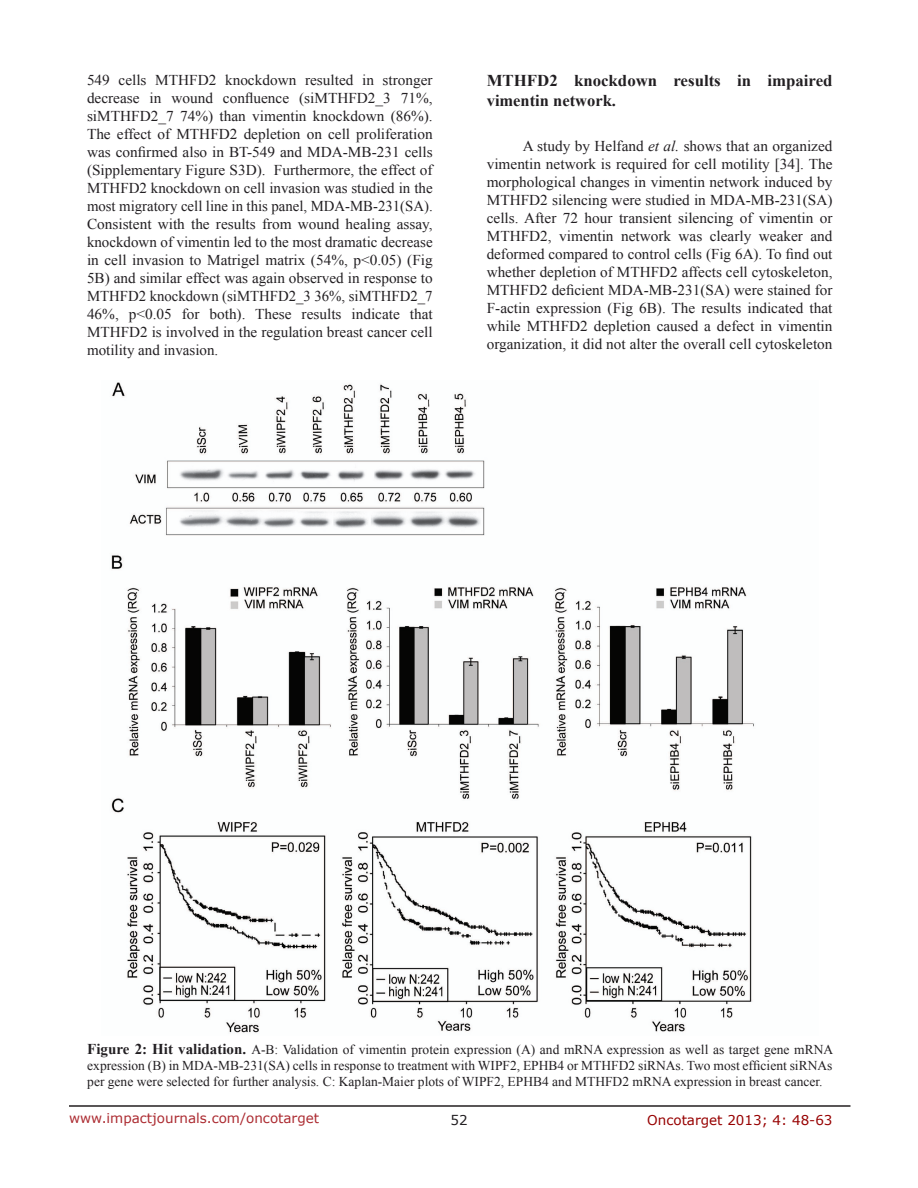
<style>
.page{position:relative;width:918px;height:1188px;background:#fff}
.page>*{position:absolute;margin:0;border:0;box-sizing:border-box;transform-origin:0 0}
.SubHeading{font:700 16.5px/19.8px "Times New Roman";color:#221f22}
.BodyText{font:15px/18px "Times New Roman";color:#221f22;text-align:justify}
.FigureText{font:13.5px/16.2px "Times New Roman";color:#221f22;text-align:justify}
.t1{font:13.5px "Verdana";color:#ac2b31}
.t2{font:13.5px "Verdana";color:#970000}
.t3{font:13.5px "Verdana";color:#221f22}
.s1{font-style:italic}
.s2{font-weight:700;font-size:15px}
</style>
<div class="page">
<hr style="left:69px;top:1105px;width:781px;height:2px;background:#231f20">
<img style="left:111px;top:382px;width:643px;height:651px">
<p class="BodyText" style="left:87px;top:71px;width:347px">549 cells MTHFD2 knockdown resulted in stronger decrease in wound confluence (siMTHFD2_3 71%, siMTHFD2_7 74%) than vimentin knockdown (86%).<br>The effect of MTHFD2 depletion on cell proliferation was confirmed also in BT-549 and MDA-MB-231 cells (Sipplementary Figure S3D). Furthermore, the effect of MTHFD2 knockdown on cell invasion was studied in the most migratory cell line in this panel, MDA-MB-231(SA).<br>Consistent with the results from wound healing assay, knockdown of vimentin led to the most dramatic decrease in cell invasion to Matrigel matrix (54%, p&lt;0.05) (Fig 5B) and similar effect was again observed in response to MTHFD2 knockdown (siMTHFD2_3 36%, siMTHFD2_7<br>46%, p&lt;0.05 for both). These results indicate that MTHFD2 is involved in the regulation breast cancer cell motility and invasion.</p>
<p class="SubHeading" style="left:487px;top:70px;width:347px">MTHFD2 knockdown results in impaired vimentin network.</p>
<p class="BodyText" style="left:487px;top:137px;width:347px;text-indent:36px">A study by Helfand <span class="s1">et al.</span> shows that an organized vimentin network is required for cell motility [34]. The morphological changes in vimentin network induced by MTHFD2 silencing were studied in MDA-MB-231(SA) cells. After 72 hour transient silencing of vimentin or MTHFD2, vimentin network was clearly weaker and deformed compared to control cells (Fig 6A). To find out whether depletion of MTHFD2 affects cell cytoskeleton, MTHFD2 deficient MDA-MB-231(SA) were stained for F-actin expression (Fig 6B). The results indicated that while MTHFD2 depletion caused a defect in vimentin organization, it did not alter the overall cell cytoskeleton</p>
<p class="FigureText" style="left:87px;top:1041px;width:747px"><span class="s2">Figure 2: Hit validation.</span> A-B: Validation of vimentin protein expression (A) and mRNA expression as well as target gene mRNA expression (B) in MDA-MB-231(SA) cells in response to treatment with WIPF2, EPHB4 or MTHFD2 siRNAs. Two most efficient siRNAs per gene were selected for further analysis. C: Kaplan-Maier plots of WIPF2, EPHB4 and MTHFD2 mRNA expression in breast cancer.</p>
<p class="t1" style="left:69px;top:1109px;width:252px">www.impactjournals.com/oncotarget</p>
<p class="t3" style="left:450px;top:1111px;width:19px">52</p>
<p class="t2" style="left:647px;top:1111px;width:187px">Oncotarget 2013; 4: 48-63</p>
</div>
